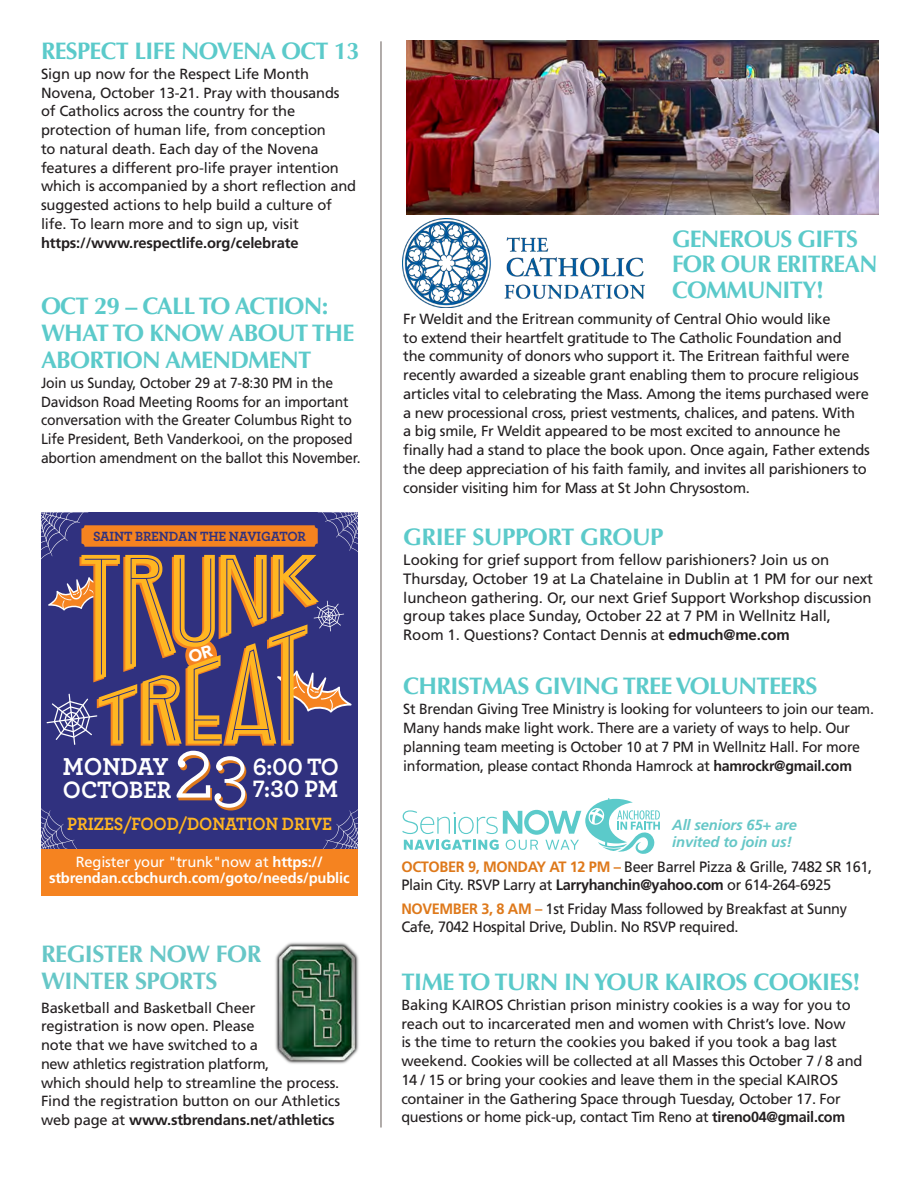
<style>
.page{position:relative;width:918px;height:1188px;background:#fff}
.page>*{position:absolute;margin:0;border:0;box-sizing:border-box;transform-origin:0 0}
.t1{font:92.1px "Archer";color:#fff}
.t2{font:700 25.65px "Archer";letter-spacing:-.01em;color:#fff;scale:.95 1}
.t3{font:700 24.9px/22.5px "Archer";letter-spacing:-.01em;color:#fff;scale:.95 1}
.t4{font:700 24px/27px "Optima";letter-spacing:-.03em;color:#5bcaca}
.t5{font:700 24px/27px "Optima";letter-spacing:-.02em;color:#66c7c7}
.t6{font:700 18.6px "Archer";letter-spacing:-.01em;color:#ffb622;scale:.93 1}
.t7{font:15px/18.8px "Frutiger LT Std";letter-spacing:-.01em;color:#231f20}
.t8{font:14.7px/18.8px "Frutiger LT Std";letter-spacing:-.02em;color:#231f20}
.t9{font:14.7px/18.8px "Frutiger LT Std";letter-spacing:-.02em;color:#231f20;scale:.95 1}
.t10{font:700 14.7px/16.5px "Frutiger LT Std";letter-spacing:-.01em;color:#fff;text-align:center}
.t11{font:italic 700 14.7px/16.5px "Frutiger LT Std";letter-spacing:-.01em;color:#66c7c7}
.t12{font:700 13.95px "Archer";letter-spacing:-.01em;color:#30317f}
.s1{font-weight:700}
.s2{font-size:81.3px}
.s3{font-weight:400}
.s4{font-weight:700;color:#de791b}
</style>
<div class="page">
<hr style="left:381px;top:41px;width:1px;height:1087px;background:#655a56">
<svg style="left:402px;top:798px;width:258px;height:56px"></svg>
<img style="left:275px;top:942px;width:84px;height:122px">
<div style="left:41px;top:513px;width:317px;height:336px;background:#30317f"></div>
<svg style="left:323px;top:809px;width:35px;height:40px"></svg>
<svg style="left:41px;top:808px;width:36px;height:41px"></svg>
<div style="left:41px;top:849px;width:317px;height:47px;background:#f58320"></div>
<img style="left:402px;top:219px;width:243px;height:88px">
<img style="left:406px;top:41px;width:472px;height:173px">
<svg style="left:41px;top:513px;width:317px;height:233px"></svg>
<p class="t4" style="left:41px;top:37px;width:320px">RESPECT LIFE NOVENA OCT 13</p>
<p class="t8" style="left:41px;top:64px;width:317px">Sign up now for the Respect Life Month Novena, October 13-21. Pray with thousands of Catholics across the country for the protection of human life, from conception<br>to natural death. Each day of the Novena features a different pro-life prayer intention which is accompanied by a short reflection and suggested actions to help build a culture of life. To learn more and to sign up, visit <span class="s1">https://www.respectlife.org/celebrate</span></p>
<p class="t4" style="left:41px;top:292px;width:315px">OCT 29 – CALL TO ACTION:<br>WHAT TO KNOW ABOUT THE<br>ABORTION AMENDMENT</p>
<p class="t9" style="left:41px;top:373px;width:338px">Join us Sunday, October 29 at 7-8:30 PM in the Davidson Road Meeting Rooms for an important conversation with the Greater Columbus Right to Life President, Beth Vanderkooi, on the proposed abortion amendment on the ballot this November.</p>
<p class="t12" style="left:93px;top:525px;width:214px">SAINT BRENDAN THE NAVIGATOR</p>
<p class="t1" style="left:173px;top:703px;width:78px">2<span class="s2">3</span></p>
<p class="t2" style="left:63px;top:747px;width:113px">MONDAY</p>
<p class="t3" style="left:63px;top:777px;width:116px">OCTOBER</p>
<p class="t3" style="left:253px;top:754px;width:92px">6:00 TO<br>7:30 PM</p>
<p class="t6" style="left:67px;top:810px;width:286px">PRIZES/FOOD/DONATION DRIVE</p>
<p class="t10" style="left:49px;top:853px;width:302px"><span class="s3">Register your "trunk"now at</span> https:// stbrendan.ccbchurch.com/goto/needs/public</p>
<p class="t5" style="left:41px;top:941px;width:222px">REGISTER NOW FOR<br>WINTER SPORTS</p>
<p class="t8" style="left:41px;top:998px;width:301px">Basketball and Basketball Cheer<br>registration is now open. Please<br>note that we have switched to a<br>new athletics registration platform,<br>which should help to streamline the process.<br>Find the registration button on our Athletics web page at <span class="s1">www.stbrendans.net/athletics</span></p>
<p class="t4" style="left:672px;top:226px;width:207px;line-height:25.5px">GENEROUS GIFTS<br>FOR OUR ERITREAN<br>COMMUNITY!</p>
<p class="t8" style="left:403px;top:310px;width:468px">Fr Weldit and the Eritrean community of Central Ohio would like<br>to extend their heartfelt gratitude to The Catholic Foundation and<br>the community of donors who support it. The Eritrean faithful were recently awarded a sizeable grant enabling them to procure religious articles vital to celebrating the Mass. Among the items purchased were a new processional cross, priest vestments, chalices, and patens. With<br>a big smile, Fr Weldit appeared to be most excited to announce he finally had a stand to place the book upon. Once again, Father extends the deep appreciation of his faith family, and invites all parishioners to consider visiting him for Mass at St John Chrysostom.</p>
<p class="t4" style="left:403px;top:524px;width:262px">GRIEF SUPPORT GROUP</p>
<p class="t7" style="left:403px;top:551px;width:471px">Looking for grief support from fellow parishioners? Join us on Thursday, October 19 at La Chatelaine in Dublin at 1 PM for our next luncheon gathering. Or, our next Grief Support Workshop discussion group takes place Sunday, October 22 at 7 PM in Wellnitz Hall, Room 1. Questions? Contact Dennis at <span class="s1">edmuch@me.com</span></p>
<p class="t4" style="left:403px;top:673px;width:416px">CHRISTMAS GIVING TREE VOLUNTEERS</p>
<p class="t8" style="left:403px;top:700px;width:472px">St Brendan Giving Tree Ministry is looking for volunteers to join our team.<br>Many hands make light work. There are a variety of ways to help. Our planning team meeting is October 10 at 7 PM in Wellnitz Hall. For more information, please contact Rhonda Hamrock at <span class="s1">hamrockr@gmail.com</span></p>
<p class="t11" style="left:672px;top:817px;width:126px">All seniors 65+ are invited to join us!</p>
<p class="t7" style="left:401px;top:858px;width:472px;line-height:18px"><span class="s4">OCTOBER 9, MONDAY AT 12 PM –</span> Beer Barrel Pizza &amp; Grille, 7482 SR 161,<br>Plain City. RSVP Larry at <span class="s1">Larryhanchin@yahoo.com</span> or 614-264-6925</p>
<p class="t7" style="left:401px;top:900px;width:447px;line-height:18px"><span class="s4">NOVEMBER 3, 8 AM –</span> 1st Friday Mass followed by Breakfast at Sunny<br>Cafe, 7042 Hospital Drive, Dublin. No RSVP required.</p>
<p class="t4" style="left:401px;top:968px;width:461px">TIME TO TURN IN YOUR KAIROS COOKIES!</p>
<p class="t8" style="left:401px;top:995px;width:463px">Baking KAIROS Christian prison ministry cookies is a way for you to reach out to incarcerated men and women with Christ’s love. Now<br>is the time to return the cookies you baked if you took a bag last weekend. Cookies will be collected at all Masses this October 7 / 8 and 14 / 15 or bring your cookies and leave them in the special KAIROS container in the Gathering Space through Tuesday, October 17. For questions or home pick-up, contact Tim Reno at <span class="s1">tireno04@gmail.com</span></p>
</div>
